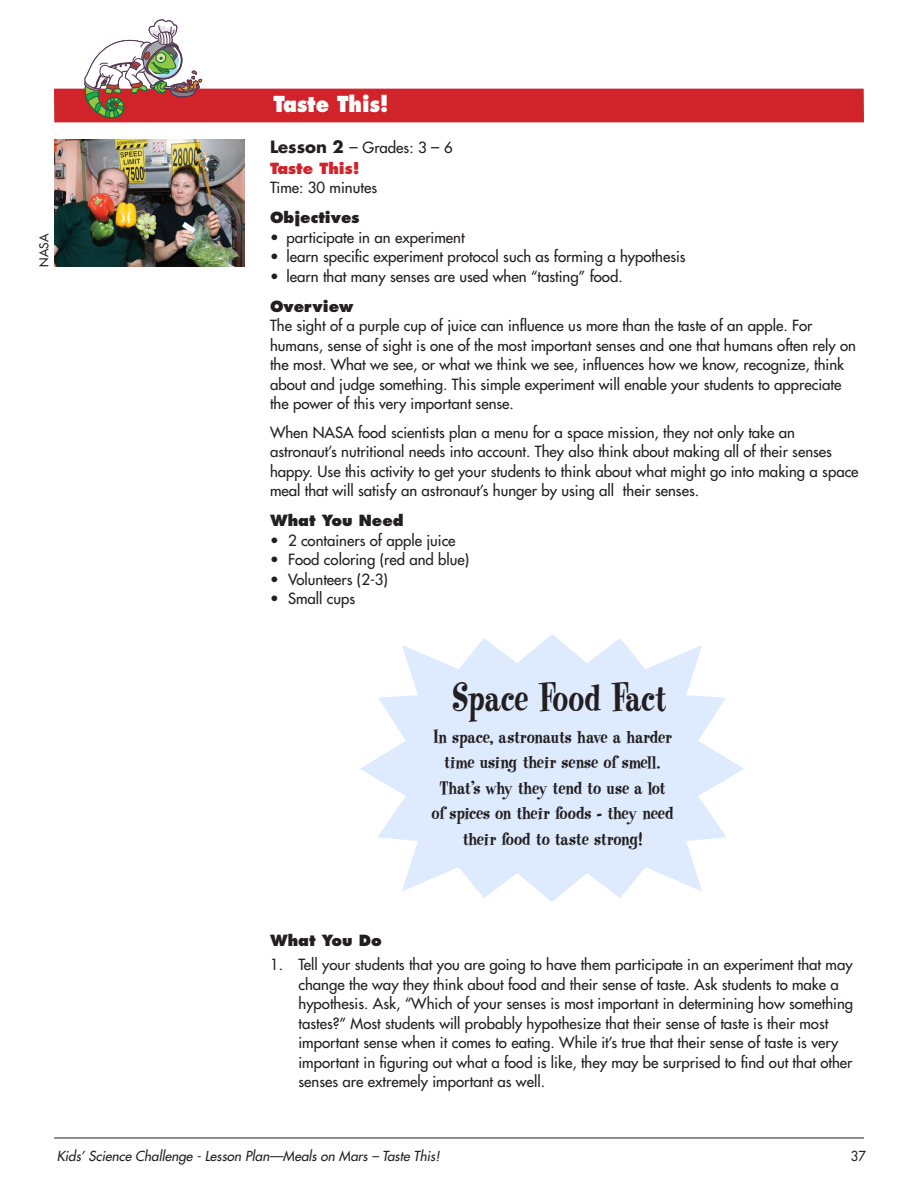
<style>
.page{position:relative;width:918px;height:1188px;background:#fff}
.page>*{position:absolute;margin:0;border:0;box-sizing:border-box;transform-origin:0 0}
.t1{font:42px "Heatwave";color:#231f20;scale:.9 1}
.t2{font:800 21.45px "Futura";color:#fff;scale:.9 1}
.t3{font:19.5px "Heatwave";color:#231f20}
.List_Paragraph{font:15px/19.5px "Futura";color:#231f20}
.t4{font:800 15px "Futura";color:#231f20}
.t5{font:800 15px "Futura";color:#d1232a}
.t6{font:italic 13.5px "Futura";color:#231f20}
.t7{font:13.5px "Futura";color:#231f20;scale:.95 1}
.t8{font:12px "Futura";color:#231f20}
.s1{font-weight:700;font-size:16.5px}
.s2{font-size:16.5px}
</style>
<div class="page">
<hr style="left:54px;top:1138px;width:810px;height:1px;background:#231f20">
<div style="left:54px;top:89px;width:810px;height:33px;background:#d1232a"></div>
<svg style="left:82px;top:19px;width:120px;height:104px"></svg>
<img style="left:54px;top:140px;width:191px;height:126px">
<p class="t8" style="left:36px;top:267px;width:34px;rotate:-90deg">NASA</p>
<p class="t2" style="left:274px;top:91px;width:130px">Taste This!</p>
<p class="List_Paragraph" style="left:270px;top:137px;width:184px"><span class="s1">Lesson 2</span> <span class="s2">–</span> Grades: 3 <span class="s2">–</span> 6</p>
<p class="t5" style="left:270px;top:159px;width:91px">Taste This!</p>
<p class="List_Paragraph" style="left:270px;top:178px;width:109px">Time: 30 minutes</p>
<p class="t4" style="left:270px;top:208px;width:91px">Objectives</p>
<p class="List_Paragraph" style="left:270px;top:227px;width:196px">• participate in an experiment</p>
<p class="List_Paragraph" style="left:270px;top:247px;width:417px">• learn specific experiment protocol such as forming a hypothesis</p>
<p class="List_Paragraph" style="left:270px;top:266px;width:354px">• learn that many senses are used when “tasting” food.</p>
<p class="t4" style="left:270px;top:297px;width:85px">Overview</p>
<p class="List_Paragraph" style="left:270px;top:316px;width:588px">The sight of a purple cup of juice can influence us more than the taste of an apple. For humans, sense of sight is one of the most important senses and one that humans often rely on the most. What we see, or what we think we see, influences how we know, recognize, think about and judge something. This simple experiment will enable your students to appreciate the power of this very important sense.</p>
<p class="List_Paragraph" style="left:270px;top:422px;width:590px">When NASA food scientists plan a menu for a space mission, they not only take an astronaut’s nutritional needs into account. They also think about making all of their senses happy. Use this activity to get your students to think about what might go into making a space meal that will satisfy an astronaut’s hunger by using all their senses.</p>
<p class="t4" style="left:270px;top:511px;width:135px">What You Need</p>
<p class="List_Paragraph" style="left:270px;top:530px;width:187px">• 2 containers of apple juice</p>
<p class="List_Paragraph" style="left:270px;top:550px;width:201px">• Food coloring (red and blue)</p>
<p class="List_Paragraph" style="left:270px;top:569px;width:120px">• Volunteers (2-3)</p>
<p class="List_Paragraph" style="left:270px;top:589px;width:87px">• Small cups</p>
<p class="t1" style="left:452px;top:673px;width:239px">Space Food Fact</p>
<p class="t3" style="left:433px;top:725px;width:241px">In space, astronauts have a harder</p>
<p class="t3" style="left:440px;top:776px;width:227px">That’s why they tend to use a lot</p>
<p class="t3" style="left:444px;top:750px;width:218px">time using their sense of smell.</p>
<p class="t3" style="left:432px;top:801px;width:244px">of spices on their foods – they need</p>
<p class="t3" style="left:463px;top:827px;width:181px">their food to taste strong!</p>
<p class="t4" style="left:270px;top:931px;width:113px">What You Do</p>
<p class="List_Paragraph" style="left:298px;top:955px;width:556px;text-indent:-28px">1. Tell your students that you are going to have them participate in an experiment that may change the way they think about food and their sense of taste. Ask students to make a hypothesis. Ask, “Which of your senses is most important in determining how something tastes?” Most students will probably hypothesize that their sense of taste is their most important sense when it comes to eating. While it’s true that their sense of taste is very important in figuring out what a food is like, they may be surprised to find out that other senses are extremely important as well.</p>
<p class="t6" style="left:57px;top:1147px;width:385px">Kids’ Science Challenge - Lesson Plan—Meals on Mars – Taste This!</p>
<p class="t7" style="left:851px;top:1147px;width:17px">37</p>
</div>
